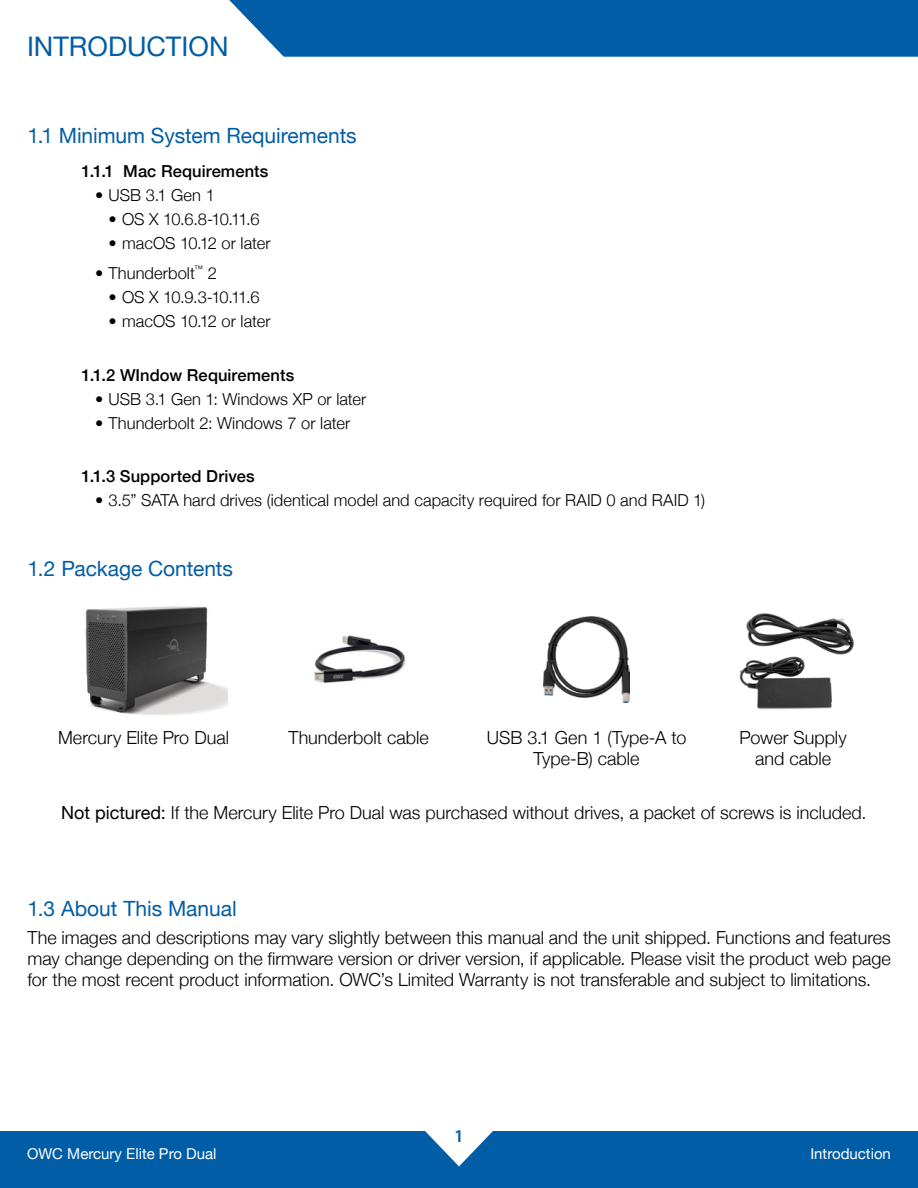
<style>
.page{position:relative;width:918px;height:1188px;background:#fff}
.page>*{position:absolute;margin:0;border:0;box-sizing:border-box;transform-origin:0 0}
.t1{font:27px "Helvetica Neue";color:#005da6}
.t2{font:21px "Helvetica Neue";letter-spacing:-.005em;color:#005da6}
.t3{font:300 18px/21px "Helvetica Neue";color:#000;text-align:center}
.t4{font:600 18px "Myriad Pro";color:#005da6}
.t5{font:300 16.5px "Helvetica Neue";letter-spacing:.005em;color:#000}
.t6{font:500 16.5px "Helvetica Neue";letter-spacing:.005em;color:#000}
.t7{font:15px "Helvetica Neue";color:#fff}
.t8{font:300 9px "Helvetica Neue";color:#000}
.s1{font-weight:400}
</style>
<div class="page">
<div style="left:0;top:1131px;width:918px;height:57px;background:#005da6"></div>
<svg style="left:425px;top:1131px;width:68px;height:35px"></svg>
<img style="left:85px;top:606px;width:143px;height:109px">
<img style="left:543px;top:617px;width:87px;height:85px">
<img style="left:739px;top:613px;width:115px;height:97px">
<img style="left:314px;top:635px;width:92px;height:49px">
<div style="left:229px;top:0;width:689px;height:57px;background:#005da6"></div>
<h1 class="t1" style="left:27px;top:27px;width:203px">INTRODUCTION</h1>
<p class="t2" style="left:28px;top:121px;width:331px">1.1 Minimum System Requirements</p>
<p class="t6" style="left:82px;top:158px;width:188px">1.1.1 Mac Requirements</p>
<p class="t5" style="left:95px;top:181px;width:121px">• USB 3.1 Gen 1</p>
<p class="t5" style="left:109px;top:205px;width:153px">• OS X 10.6.8-10.11.6</p>
<p class="t5" style="left:109px;top:229px;width:164px">• macOS 10.12 or later</p>
<p class="t5" style="left:95px;top:260px;width:101px">• Thunderbolt</p>
<p class="t8" style="left:194px;top:261px;width:10px">™</p>
<p class="t5" style="left:208px;top:260px;width:11px">2</p>
<p class="t5" style="left:109px;top:284px;width:153px">• OS X 10.9.3-10.11.6</p>
<p class="t5" style="left:109px;top:308px;width:164px">• macOS 10.12 or later</p>
<p class="t6" style="left:82px;top:361px;width:214px">1.1.2 WIndow Requirements</p>
<p class="t5" style="left:95px;top:385px;width:273px">• USB 3.1 Gen 1: Windows XP or later</p>
<p class="t5" style="left:95px;top:409px;width:257px">• Thunderbolt 2: Windows 7 or later</p>
<p class="t6" style="left:82px;top:462px;width:175px">1.1.3 Supported Drives</p>
<p class="t5" style="left:95px;top:486px;width:612px">• 3.5” SATA hard drives (identical model and capacity required for RAID 0 and RAID 1)</p>
<p class="t2" style="left:28px;top:554px;width:207px">1.2 Package Contents</p>
<p class="t3" style="left:58px;top:726px;width:172px">Mercury Elite Pro Dual</p>
<p class="t3" style="left:740px;top:726px;width:109px">Power Supply and cable</p>
<p class="t3" style="left:289px;top:726px;width:142px">Thunderbolt cable</p>
<p class="t3" style="left:487px;top:726px;width:201px">USB 3.1 Gen 1 (Type-A to<br>Type-B) cable</p>
<p class="t3" style="left:61px;top:800px;width:807px"><span class="s1">Not pictured:</span> If the Mercury Elite Pro Dual was purchased without drives, a packet of screws is included.</p>
<p class="t2" style="left:28px;top:894px;width:211px">1.3 About This Manual</p>
<p class="t3" style="left:28px;top:926px;width:865px;text-align:justify">The images and descriptions may vary slightly between this manual and the unit shipped. Functions and features may change depending on the firmware version or driver version, if applicable. Please visit the product web page for the most recent product information. OWC’s Limited Warranty is not transferable and subject to limitations.</p>
<p class="t4" style="left:454px;top:1125px;width:11px">1</p>
<p class="t7" style="left:27px;top:1143px;width:191px">OWC Mercury Elite Pro Dual</p>
<p class="t7" style="left:810px;top:1143px;width:82px">Introduction</p>
</div>
